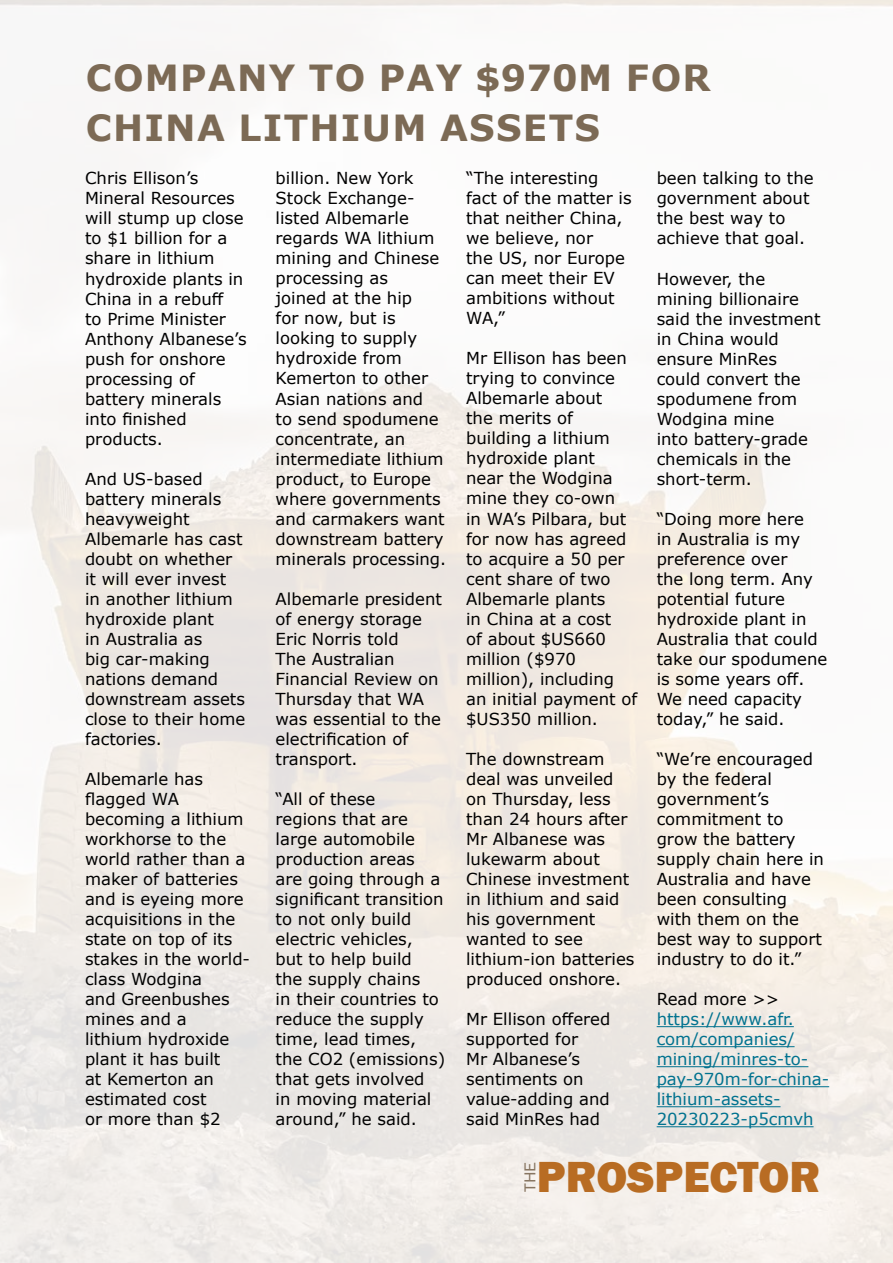
<style>
.page{position:relative;width:893px;height:1263px;background:#fff}
.page>*{position:absolute;margin:0;border:0;box-sizing:border-box;transform-origin:0 0}
.t1{font:800 44.85px "Franklin Gothic";color:#b86c23}
.t2{font:700 36px/49.5px "Verdana";letter-spacing:.035em;color:#7c6a55}
.t3{font:16.5px/20px "Verdana";color:#000}
.t4{font:16.5px/20px "Verdana";color:#00728f}
.t5{font:16.2px "Franklin Gothic";color:#887662;scale:1.11 1}
</style>
<div class="page">
<hr style="left:657px;top:1026px;width:137px;height:1px;background:#00728f">
<hr style="left:657px;top:1046px;width:137px;height:1px;background:#00728f">
<hr style="left:657px;top:1066px;width:151px;height:1px;background:#00728f">
<hr style="left:657px;top:1086px;width:172px;height:1px;background:#00728f">
<hr style="left:657px;top:1106px;width:123px;height:1px;background:#00728f">
<hr style="left:657px;top:1126px;width:156px;height:1px;background:#00728f">
<h2 class="t2" style="left:86px;top:53px;width:626px">COMPANY TO PAY $970M FOR<br>CHINA LITHIUM ASSETS</h2>
<p class="t3" style="left:85px;top:168px;width:163px">Chris Ellison’s<br>Mineral Resources will stump up close to $1 billion for a share in lithium hydroxide plants in<br>China in a rebuff<br>to Prime Minister<br>Anthony Albanese’s push for onshore processing of battery minerals into finished products.</p>
<p class="t3" style="left:85px;top:468px;width:162px">And US-based battery minerals heavyweight<br>Albemarle has cast doubt on whether it will ever invest in another lithium hydroxide plant<br>in Australia as<br>big car-making nations demand downstream assets close to their home factories.</p>
<p class="t3" style="left:85px;top:769px;width:167px">Albemarle has flagged WA becoming a lithium workhorse to the world rather than a maker of batteries and is eyeing more acquisitions in the state on top of its stakes in the world&shy;class Wodgina<br>and Greenbushes mines and a<br>lithium hydroxide plant it has built<br>at Kemerton an estimated cost<br>or more than $2</p>
<p class="t3" style="left:466px;top:168px;width:167px">“The interesting fact of the matter is that neither China, we believe, nor<br>the US, nor Europe can meet their EV ambitions without<br>WA,”</p>
<p class="t3" style="left:466px;top:348px;width:173px">Mr Ellison has been trying to convince<br>Albemarle about<br>the merits of building a lithium hydroxide plant<br>near the Wodgina mine they co-own<br>in WA’s Pilbara, but for now has agreed to acquire a 50 per cent share of two<br>Albemarle plants<br>in China at a cost<br>of about $US660 million ($970 million), including an initial payment of $US350 million.</p>
<p class="t3" style="left:466px;top:748px;width:170px">The downstream deal was unveiled on Thursday, less than 24 hours after<br>Mr Albanese was lukewarm about<br>Chinese investment in lithium and said his government wanted to see lithium-ion batteries produced onshore.</p>
<p class="t3" style="left:466px;top:1009px;width:146px">Mr Ellison offered supported for<br>Mr Albanese’s sentiments on value-adding and said MinRes had</p>
<p class="t3" style="left:276px;top:168px;width:172px">billion. New York<br>Stock Exchange&shy;listed Albemarle regards WA lithium mining and Chinese processing as<br>joined at the hip<br>for now, but is looking to supply hydroxide from<br>Kemerton to other<br>Asian nations and<br>to send spodumene concentrate, an intermediate lithium product, to Europe where governments and carmakers want downstream battery minerals processing.</p>
<p class="t3" style="left:276px;top:588px;width:168px">Albemarle president of energy storage<br>Eric Norris told<br>The Australian<br>Financial Review on<br>Thursday that WA was essential to the electrification of transport.</p>
<p class="t3" style="left:276px;top:789px;width:171px">“All of these<br>regions that are large automobile production areas are going through a significant transition to not only build electric vehicles,<br>but to help build<br>the supply chains<br>in their countries to reduce the supply time, lead times, the CO2 (emissions) that gets involved<br>in moving material around,” he said.</p>
<p class="t3" style="left:657px;top:168px;width:159px">been talking to the government about the best way to achieve that goal.</p>
<p class="t3" style="left:657px;top:268px;width:165px">However, the mining billionaire said the investment in China would ensure MinRes could convert the spodumene from<br>Wodgina mine<br>into battery-grade chemicals in the short-term.</p>
<p class="t3" style="left:657px;top:508px;width:172px">“Doing more here<br>in Australia is my preference over<br>the long term. Any potential future hydroxide plant in<br>Australia that could take our spodumene is some years off.<br>We need capacity today,” he said.</p>
<p class="t3" style="left:657px;top:749px;width:169px">“We’re encouraged by the federal government’s commitment to grow the battery supply chain here in<br>Australia and have been consulting with them on the best way to support industry to do it.”</p>
<p class="t3" style="left:657px;top:989px;width:124px">Read more &gt;&gt;</p>
<p class="t4" style="left:657px;top:1009px;width:174px">https://www.afr. com/companies/ mining/minres-to&shy;pay-970m-for-china&shy;lithium-assets-<br>20230223-p5cmvh</p>
<p class="t5" style="left:520px;top:1192px;width:29px;rotate:-90deg">THE</p>
<h1 class="t1" style="left:537px;top:1148px;width:285px">PROSPECTOR</h1>
</div>
